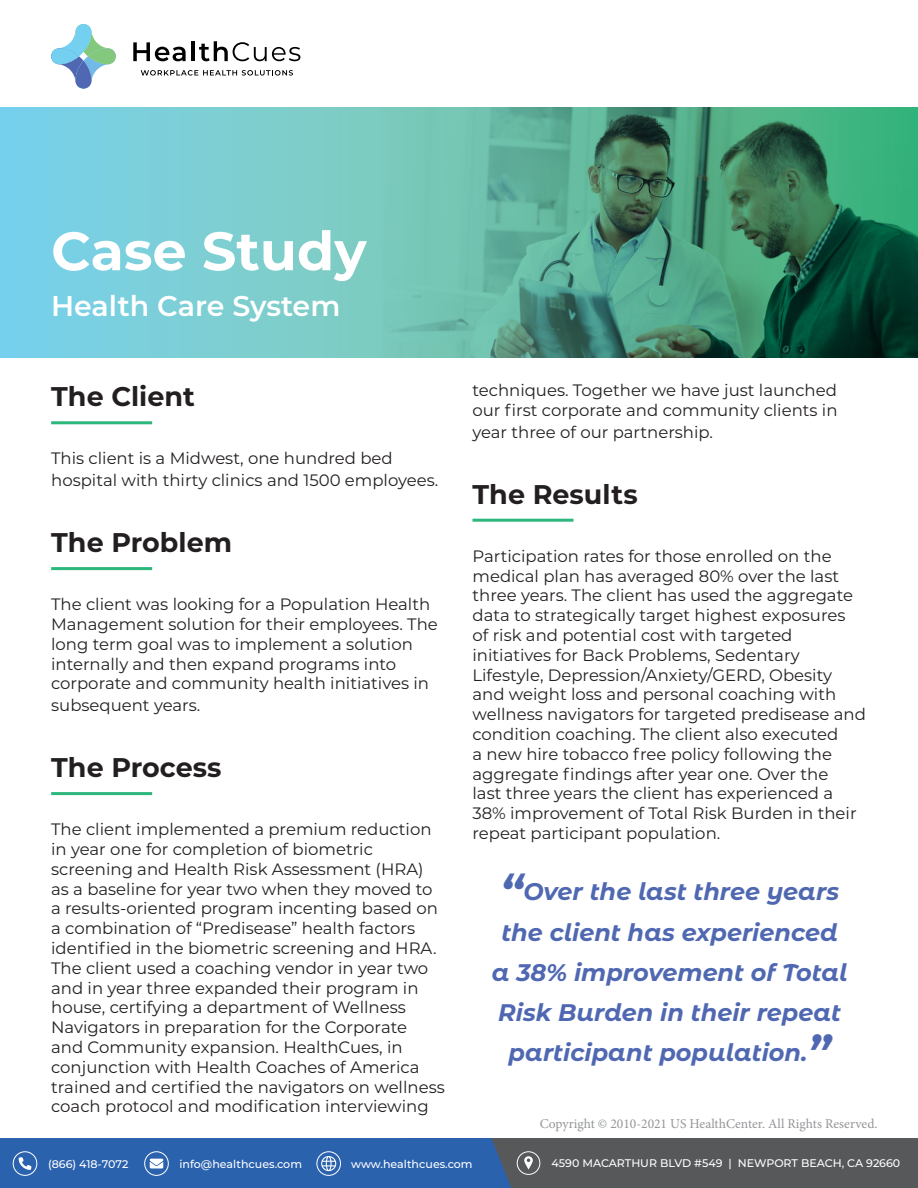
<style>
.page{position:relative;width:918px;height:1188px;background:#fff}
.page>*{position:absolute;margin:0;border:0;box-sizing:border-box;transform-origin:0 0}
.t1{font:700 54px "Montserrat";color:#fff}
.t2{font:600 28.5px "Montserrat";color:#fff}
.t3{font:700 27px "Montserrat";color:#231f20}
.t4{font:italic 700 24px/40.2px "Montserrat Alternates";color:#4f68b1;text-align:center}
.t5{font:16.5px/19.8px "Montserrat";color:#231f20}
.t6{font:13.5px "Minion Pro";color:#939598}
.t7{font:500 11.1px "Montserrat";color:#fff}
.s1{font-size:46.5px}
</style>
<div class="page">
<svg style="left:0;top:1138px;width:918px;height:50px;background:#415f89"></svg>
<svg style="left:133px;top:42px;width:53px;height:19px"></svg>
<hr style="left:191px;top:41px;width:4px;height:20px;background:#000001">
<svg style="left:199px;top:41px;width:101px;height:20px"></svg>
<svg style="left:141px;top:70px;width:152px;height:6px"></svg>
<svg style="left:51px;top:24px;width:65px;height:65px"></svg>
<svg style="left:0;top:107px;width:918px;height:251px;background:#5eaca1"></svg>
<hr style="left:51px;top:421px;width:101px;height:3px;background:#2cb77d">
<hr style="left:51px;top:567px;width:101px;height:3px;background:#2cb77d">
<hr style="left:51px;top:792px;width:101px;height:3px;background:#2cb77d">
<hr style="left:472px;top:519px;width:101px;height:3px;background:#2cb77d">
<p class="t1" style="left:51px;top:212px;width:317px">Case Study</p>
<p class="t2" style="left:51px;top:286px;width:291px">Health Care System</p>
<p class="t3" style="left:51px;top:377px;width:145px">The Client</p>
<p class="t5" style="left:51px;top:447px;width:389px;line-height:21.6px">This client is a Midwest, one hundred bed hospital with thirty clinics and 1500 employees.</p>
<p class="t3" style="left:51px;top:523px;width:182px">The Problem</p>
<p class="t5" style="left:51px;top:594px;width:388px">The client was looking for a Population Health Management solution for their employees. The long term goal was to implement a solution internally and then expand programs into corporate and community health initiatives in</p>
<p class="t5" style="left:51px;top:695px;width:151px">subsequent years.</p>
<p class="t3" style="left:51px;top:748px;width:172px">The Process</p>
<p class="t5" style="left:51px;top:819px;width:395px">The client implemented a premium reduction in year one for completion of biometric screening and Health Risk Assessment (HRA) as a baseline for year two when they moved to a results-oriented program incenting based on a combination of “Predisease” health factors identified in the biometric screening and HRA.<br>The client used a coaching vendor in year two and in year three expanded their program in house, certifying a department of Wellness Navigators in preparation for the Corporate<br>and Community expansion. HealthCues, in conjunction with Health Coaches of America trained and certified the navigators on wellness coach protocol and modification interviewing</p>
<p class="t5" style="left:472px;top:380px;width:367px">techniques. Together we have just launched our first corporate and community clients in</p>
<p class="t5" style="left:472px;top:421px;width:242px">year three of our partnership.</p>
<p class="t3" style="left:472px;top:475px;width:167px">The Results</p>
<p class="t5" style="left:472px;top:545px;width:395px">Participation rates for those enrolled on the medical plan has averaged 80% over the last three years. The client has used the aggregate data to strategically target highest exposures<br>of risk and potential cost with targeted initiatives for Back Problems, Sedentary Lifestyle, Depression/Anxiety/GERD, Obesity and weight loss and personal coaching with wellness navigators for targeted predisease and condition coaching. The client also executed<br>a new hire tobacco free policy following the aggregate findings after year one. Over the<br>last three years the client has experienced a 38% improvement of Total Risk Burden in their repeat participant population.</p>
<p class="t4" style="left:492px;top:870px;width:357px"><span class="s1">“</span>Over the last three years the client has experienced a 38% improvement of Total<br>Risk Burden in their repeat participant population.<span class="s1">”</span></p>
<p class="t6" style="left:540px;top:1114px;width:339px">Copyright © 2010-2021 US HealthCenter. All Rights Reserved.</p>
<p class="t7" style="left:48px;top:1157px;width:82px">(866) 418-7072</p>
<p class="t7" style="left:180px;top:1157px;width:124px">info@healthcues.com</p>
<p class="t7" style="left:351px;top:1157px;width:123px">www.healthcues.com</p>
<p class="t7" style="left:552px;top:1155px;width:350px">4590 MACARTHUR BLVD #549 | NEWPORT BEACH, CA 92660</p>
</div>
